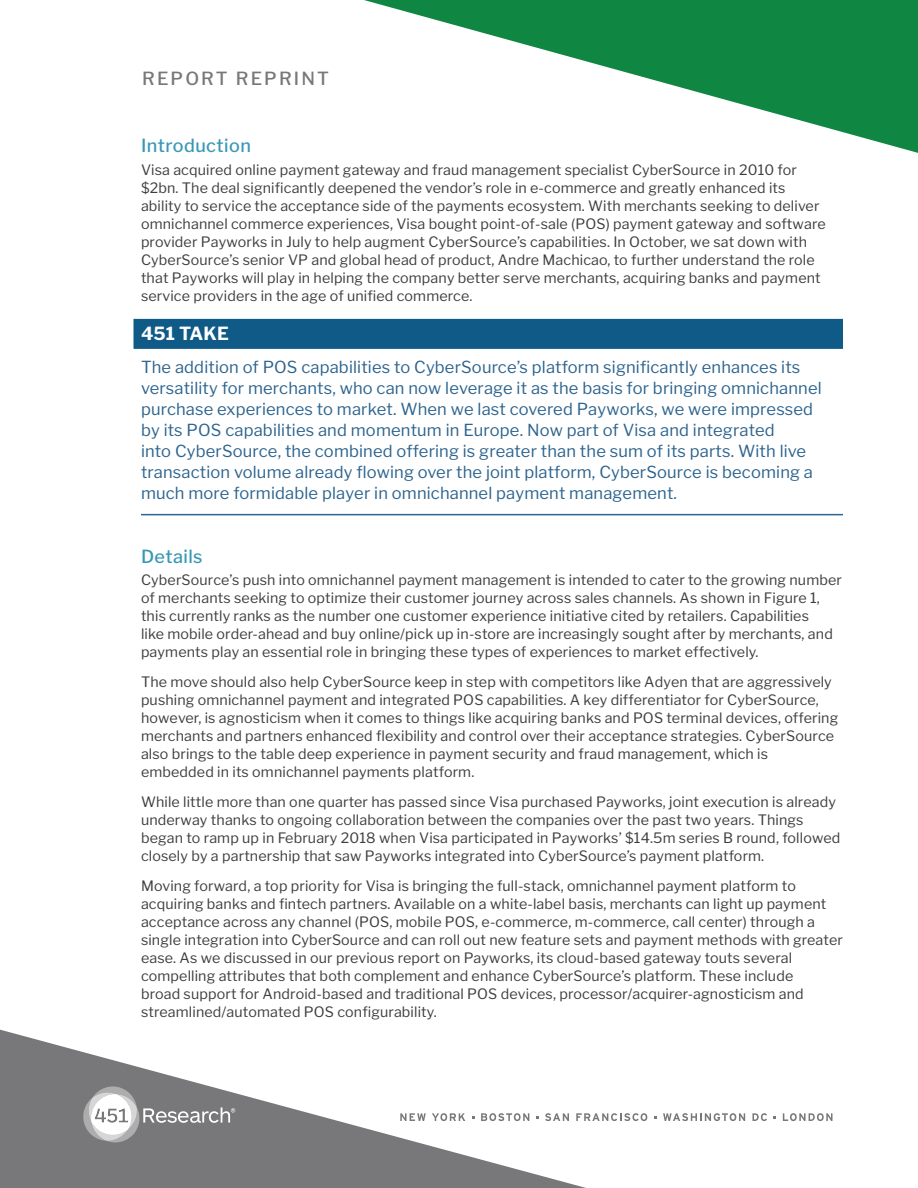
<style>
.page{position:relative;width:918px;height:1188px;background:#fff}
.page>*{position:absolute;margin:0;border:0;box-sizing:border-box;transform-origin:0 0}
.t1{font:500 18px "Libre Franklin";letter-spacing:.025em;color:#3998b5}
.t2{font:500 18px "Libre Franklin";letter-spacing:.12em;color:#78787a}
._451_Take_Header_new{font:700 18px "Libre Franklin";letter-spacing:.01em;color:#fff}
._451_Take_Body_new{font:16.5px/21px "Libre Franklin";letter-spacing:.01em;color:#2d648e}
.Myriad_Body{font:14.25px/18px "Libre Franklin";letter-spacing:.01em;color:#3e3e3f}
</style>
<div class="page">
<svg style="left:0;top:1029px;width:636px;height:159px"></svg>
<svg style="left:364px;top:0;width:554px;height:153px"></svg>
<svg style="left:82px;top:1086px;width:153px;height:56px"></svg>
<svg style="left:400px;top:1113px;width:26px;height:8px"></svg>
<svg style="left:432px;top:1113px;width:33px;height:8px"></svg>
<svg style="left:481px;top:1113px;width:48px;height:8px"></svg>
<svg style="left:545px;top:1113px;width:24px;height:8px"></svg>
<svg style="left:576px;top:1113px;width:71px;height:8px"></svg>
<svg style="left:663px;top:1113px;width:82px;height:8px"></svg>
<svg style="left:752px;top:1113px;width:15px;height:8px"></svg>
<svg style="left:783px;top:1113px;width:50px;height:8px"></svg>
<div style="left:134px;top:319px;width:709px;height:30px;background:#0f5a86"></div>
<hr style="left:141px;top:514px;width:702px;height:1px;background:#2d648e">
<p class="t2" style="left:142px;top:68px;width:188px">REPORT REPRINT</p>
<h1 class="t1" style="left:141px;top:135px;width:111px">Introduction</h1>
<p class="Myriad_Body" style="left:141px;top:161px;width:686px">Visa acquired online payment gateway and fraud management specialist CyberSource in 2010 for $2bn. The deal significantly deepened the vendor’s role in e-commerce and greatly enhanced its ability to service the acceptance side of the payments ecosystem. With merchants seeking to deliver omnichannel commerce experiences, Visa bought point-of-sale (POS) payment gateway and software provider Payworks in July to help augment CyberSource’s capabilities. In October, we sat down with CyberSource’s senior VP and global head of product, Andre Machicao, to further understand the role that Payworks will play in helping the company better serve merchants, acquiring banks and payment service providers in the age of unified commerce.</p>
<p class="_451_Take_Header_new" style="left:141px;top:323px;width:89px">451 TAKE</p>
<p class="_451_Take_Body_new" style="left:141px;top:356px;width:682px">The addition of POS capabilities to CyberSource’s platform significantly enhances its versatility for merchants, who can now leverage it as the basis for bringing omnichannel purchase experiences to market. When we last covered Payworks, we were impressed by its POS capabilities and momentum in Europe. Now part of Visa and integrated<br>into CyberSource, the combined offering is greater than the sum of its parts. With live transaction volume already flowing over the joint platform, CyberSource is becoming a much more formidable player in omnichannel payment management.</p>
<h1 class="t1" style="left:141px;top:545px;width:63px">Details</h1>
<p class="Myriad_Body" style="left:141px;top:571px;width:702px">CyberSource’s push into omnichannel payment management is intended to cater to the growing number of merchants seeking to optimize their customer journey across sales channels. As shown in Figure 1, this currently ranks as the number one customer experience initiative cited by retailers. Capabilities<br>like mobile order-ahead and buy online/pick up in-store are increasingly sought after by merchants, and payments play an essential role in bringing these types of experiences to market effectively.</p>
<p class="Myriad_Body" style="left:141px;top:673px;width:699px">The move should also help CyberSource keep in step with competitors like Adyen that are aggressively pushing omnichannel payment and integrated POS capabilities. A key differentiator for CyberSource, however, is agnosticism when it comes to things like acquiring banks and POS terminal devices, offering merchants and partners enhanced flexibility and control over their acceptance strategies. CyberSource also brings to the table deep experience in payment security and fraud management, which is embedded in its omnichannel payments platform.</p>
<p class="Myriad_Body" style="left:141px;top:793px;width:701px">While little more than one quarter has passed since Visa purchased Payworks, joint execution is already underway thanks to ongoing collaboration between the companies over the past two years. Things began to ramp up in February 2018 when Visa participated in Payworks’ $14.5m series B round, followed closely by a partnership that saw Payworks integrated into CyberSource’s payment platform.</p>
<p class="Myriad_Body" style="left:141px;top:877px;width:703px">Moving forward, a top priority for Visa is bringing the full-stack, omnichannel payment platform to acquiring banks and fintech partners. Available on a white-label basis, merchants can light up payment acceptance across any channel (POS, mobile POS, e-commerce, m-commerce, call center) through a single integration into CyberSource and can roll out new feature sets and payment methods with greater ease. As we discussed in our previous report on Payworks, its cloud-based gateway touts several compelling attributes that both complement and enhance CyberSource’s platform. These include<br>broad support for Android-based and traditional POS devices, processor/acquirer-agnosticism and streamlined/automated POS configurability.</p>
</div>
